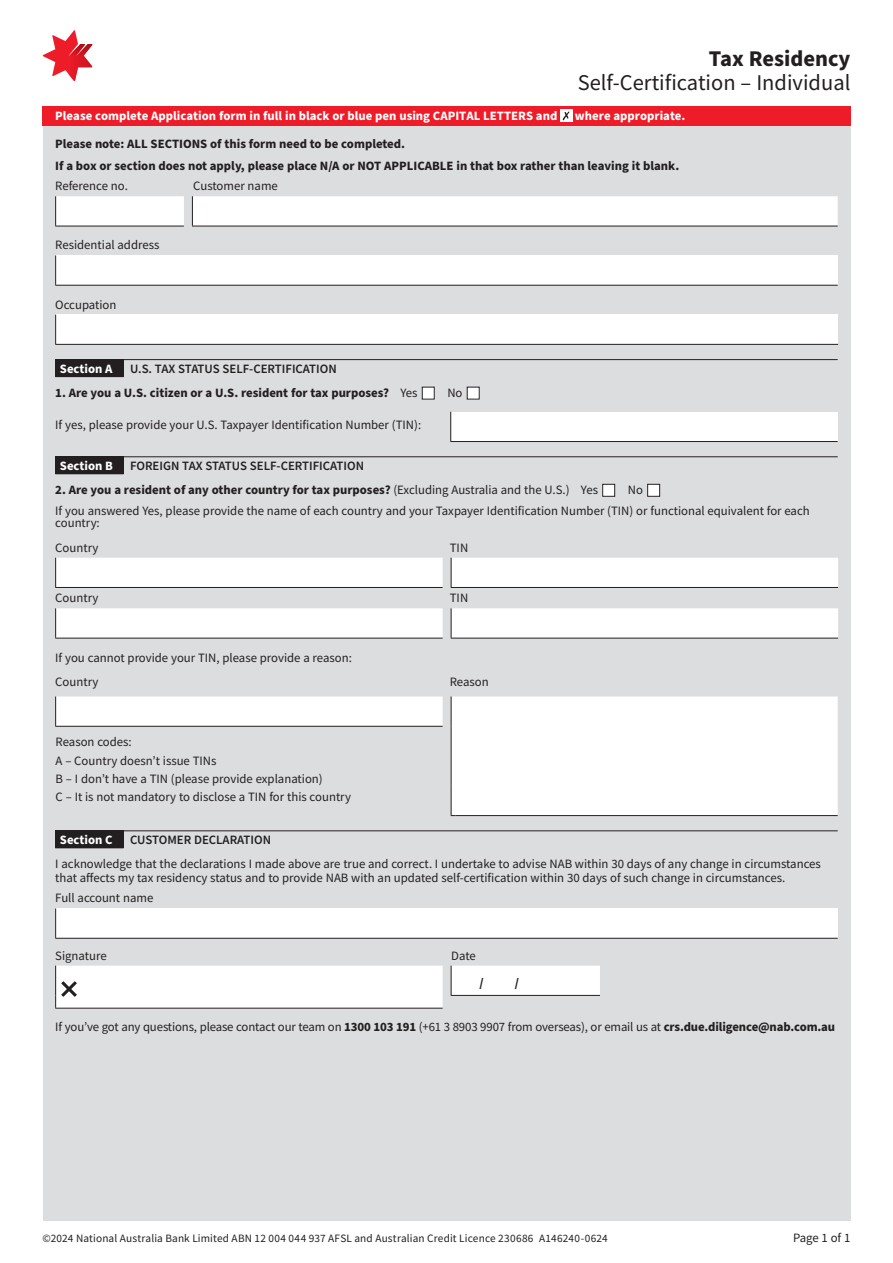
<style>
.page{position:relative;width:893px;height:1263px;background:#fff}
.page>*{position:absolute;margin:0;border:0;box-sizing:border-box;transform-origin:0 0}
.t1{font:22.5px "Source Sans Pro";color:#231f20}
.t2{font:700 22.5px "Source Sans Pro";color:#231f20}
.t3{font:12.75px/18.3px "Source Sans Pro";color:#231f20}
.t4{font:700 12.75px/22px "Source Sans Pro";color:#231f20}
.t5{font:700 12.75px "Source Sans Pro";color:#fff}
.t6{font:600 12.75px "Source Sans Pro";color:#231f20}
.t7{font:11.25px "Source Sans Pro";letter-spacing:.015em;color:#231f20}
.s1{font-weight:400}
.s2{font-weight:700}
</style>
<div class="page">
<div style="left:43px;top:125px;width:807px;height:1095px;background:#dcdddf"></div>
<svg style="left:56px;top:196px;width:782px;height:30px;background:#fafafa"></svg>
<hr style="left:55px;top:196px;width:1px;height:30px;background:#231f20">
<hr style="left:55px;top:226px;width:129px;height:1px;background:#231f20">
<hr style="left:192px;top:226px;width:646px;height:1px;background:#231f20">
<hr style="left:192px;top:196px;width:1px;height:30px;background:#231f20">
<div style="left:56px;top:255px;width:782px;height:30px;background:#fff"></div>
<hr style="left:55px;top:255px;width:1px;height:30px;background:#231f20">
<hr style="left:55px;top:285px;width:783px;height:1px;background:#231f20">
<div style="left:56px;top:315px;width:782px;height:29px;background:#fff"></div>
<svg style="left:55px;top:315px;width:1px;height:29px"></svg>
<hr style="left:55px;top:344px;width:783px;height:1px;background:#231f20">
<div style="left:56px;top:360px;width:68px;height:17px;background:#231f20"></div>
<hr style="left:55px;top:359px;width:69px;height:1px;background:#231f20">
<svg style="left:55px;top:360px;width:1px;height:16px"></svg>
<hr style="left:55px;top:376px;width:69px;height:1px;background:#231f20">
<hr style="left:124px;top:359px;width:714px;height:1px;background:#231f20">
<div style="left:422px;top:387px;width:12px;height:12px;background:#fff"></div>
<div style="left:422px;top:387px;width:13px;height:12px;border:1px solid #231f20"></div>
<div style="left:467px;top:387px;width:12px;height:12px;background:#fff"></div>
<div style="left:467px;top:387px;width:13px;height:12px;border:1px solid #231f20"></div>
<div style="left:451px;top:412px;width:387px;height:29px;background:#fff"></div>
<svg style="left:450px;top:412px;width:1px;height:29px"></svg>
<hr style="left:450px;top:441px;width:388px;height:1px;background:#231f20">
<div style="left:56px;top:457px;width:68px;height:17px;background:#231f20"></div>
<hr style="left:55px;top:456px;width:69px;height:1px;background:#231f20">
<svg style="left:55px;top:457px;width:1px;height:16px"></svg>
<hr style="left:55px;top:473px;width:69px;height:1px;background:#231f20">
<hr style="left:124px;top:456px;width:714px;height:1px;background:#231f20">
<div style="left:603px;top:484px;width:12px;height:12px;background:#fff"></div>
<div style="left:602px;top:484px;width:13px;height:13px;border:1px solid #231f20"></div>
<div style="left:648px;top:484px;width:12px;height:12px;background:#fff"></div>
<div style="left:647px;top:484px;width:13px;height:13px;border:1px solid #231f20"></div>
<hr style="left:55px;top:587px;width:388px;height:1px;background:#231f20">
<div style="left:55px;top:558px;width:783px;height:29px;background:#fff"></div>
<hr style="left:451px;top:587px;width:387px;height:1px;background:#231f20">
<svg style="left:56px;top:608px;width:782px;height:30px;background:#fbfbfb"></svg>
<hr style="left:55px;top:608px;width:1px;height:30px;background:#231f20">
<hr style="left:55px;top:638px;width:388px;height:1px;background:#231f20">
<hr style="left:451px;top:608px;width:1px;height:30px;background:#231f20">
<hr style="left:451px;top:638px;width:387px;height:1px;background:#231f20">
<svg style="left:56px;top:696px;width:782px;height:119px;fill:#fff"></svg>
<hr style="left:55px;top:696px;width:1px;height:30px;background:#231f20">
<hr style="left:55px;top:726px;width:388px;height:1px;background:#231f20">
<hr style="left:451px;top:696px;width:1px;height:30px;background:#231f20">
<hr style="left:451px;top:726px;width:1px;height:30px;background:#231f20">
<hr style="left:451px;top:756px;width:1px;height:30px;background:#231f20">
<svg style="left:451px;top:786px;width:5px;height:30px"></svg>
<hr style="left:456px;top:815px;width:382px;height:1px;background:#231f20">
<div style="left:56px;top:831px;width:68px;height:17px;background:#231f20"></div>
<hr style="left:55px;top:830px;width:69px;height:1px;background:#231f20">
<svg style="left:55px;top:831px;width:1px;height:16px"></svg>
<hr style="left:55px;top:847px;width:69px;height:1px;background:#231f20">
<hr style="left:124px;top:830px;width:714px;height:1px;background:#231f20">
<div style="left:56px;top:908px;width:782px;height:30px;background:#fff"></div>
<hr style="left:55px;top:908px;width:1px;height:30px;background:#231f20">
<hr style="left:55px;top:938px;width:783px;height:1px;background:#231f20">
<hr style="left:55px;top:1008px;width:388px;height:1px;background:#231f20">
<svg style="left:43px;top:30px;width:49px;height:51px"></svg>
<div style="left:43px;top:106px;width:808px;height:19px;background:#ee1c28"></div>
<div style="left:560px;top:110px;width:12px;height:12px;background:#fff"></div>
<svg style="left:563px;top:112px;width:7px;height:8px"></svg>
<svg style="left:55px;top:966px;width:545px;height:42px;background:#f6f6f7"></svg>
<h1 class="t2" style="left:709px;top:43px;width:143px">Tax Residency</h1>
<h1 class="t1" style="left:578px;top:68px;width:274px">Self-Certification – Individual</h1>
<p class="t5" style="left:55px;top:107px;width:504px">Please complete Application form in full in black or blue pen using CAPITAL LETTERS and</p>
<p class="t5" style="left:575px;top:107px;width:112px">where appropriate.</p>
<p class="t4" style="left:55px;top:133px;width:625px">Please note: ALL SECTIONS of this form need to be completed.<br>If a box or section does not apply, please place N/A or NOT APPLICABLE in that box rather than leaving it blank.</p>
<p class="t3" style="left:55px;top:177px;width:74px">Reference no.</p>
<p class="t3" style="left:193px;top:177px;width:86px">Customer name</p>
<p class="t3" style="left:55px;top:236px;width:106px">Residential address</p>
<p class="t3" style="left:55px;top:295px;width:63px">Occupation</p>
<p class="t5" style="left:60px;top:360px;width:54px">Section A</p>
<p class="t6" style="left:130px;top:360px;width:208px">U.S. TAX STATUS SELF-CERTIFICATION</p>
<p class="t4" style="left:55px;top:382px;width:364px">1. Are you a U.S. citizen or a U.S. resident for tax purposes? <span class="s1">Yes</span></p>
<p class="t3" style="left:447px;top:384px;width:17px">No</p>
<p class="t3" style="left:55px;top:416px;width:367px">If yes, please provide your U.S. Taxpayer Identification Number (TIN):</p>
<p class="t5" style="left:60px;top:457px;width:55px">Section B</p>
<p class="t6" style="left:130px;top:458px;width:235px">FOREIGN TAX STATUS SELF-CERTIFICATION</p>
<p class="t4" style="left:55px;top:479px;width:544px">2. Are you a resident of any other country for tax purposes? <span class="s1">(Excluding Australia and the U.S.) Yes</span></p>
<p class="t3" style="left:55px;top:480px;width:756px;line-height:20.5px;text-indent:572px">No<br>If you answered Yes, please provide the name of each country and your Taxpayer Identification Number (TIN) or functional equivalent for each</p>
<p class="t3" style="left:55px;top:510px;width:46px;line-height:24.8px">country:<br>Country</p>
<p class="t3" style="left:450px;top:538px;width:20px">TIN</p>
<p class="t3" style="left:55px;top:589px;width:45px">Country</p>
<p class="t3" style="left:450px;top:589px;width:20px">TIN</p>
<p class="t3" style="left:55px;top:645px;width:298px;line-height:24.8px">If you cannot provide your TIN, please provide a reason:<br>Country</p>
<p class="t3" style="left:450px;top:673px;width:40px">Reason</p>
<p class="t3" style="left:56px;top:733px;width:297px">Reason codes:<br>A – Country doesn’t issue TINs<br>B – I don’t have a TIN (please provide explanation)<br>C – It is not mandatory to disclose a TIN for this country</p>
<p class="t5" style="left:60px;top:831px;width:54px">Section C</p>
<p class="t6" style="left:130px;top:832px;width:142px">CUSTOMER DECLARATION</p>
<p class="t3" style="left:55px;top:857px;width:767px;line-height:13.5px">I acknowledge that the declarations I made above are true and correct. I undertake to advise NAB within 30 days of any change in circumstances that affects my tax residency status and to provide NAB with an updated self-certification within 30 days of such change in circumstances.</p>
<p class="t3" style="left:55px;top:889px;width:100px">Full account name</p>
<p class="t3" style="left:55px;top:946px;width:53px">Signature</p>
<p class="t3" style="left:451px;top:946px;width:26px">Date</p>
<p class="t4" style="left:480px;top:972px;width:6px">/</p>
<p class="t4" style="left:515px;top:972px;width:6px">/</p>
<p class="t3" style="left:55px;top:1018px;width:781px">If you’ve got any questions, please contact our team on <span class="s2">1300 103 191</span> (+61 3 8903 9907 from overseas), or email us at <span class="s2">crs.due.diligence@nab.com.au</span></p>
<p class="t7" style="left:43px;top:1231px;width:567px">©2024 National Australia Bank Limited ABN 12 004 044 937 AFSL and Australian Credit Licence 230686 A146240-0624</p>
<p class="t3" style="left:793px;top:1228px;width:59px">Page 1 of 1</p>
</div>
